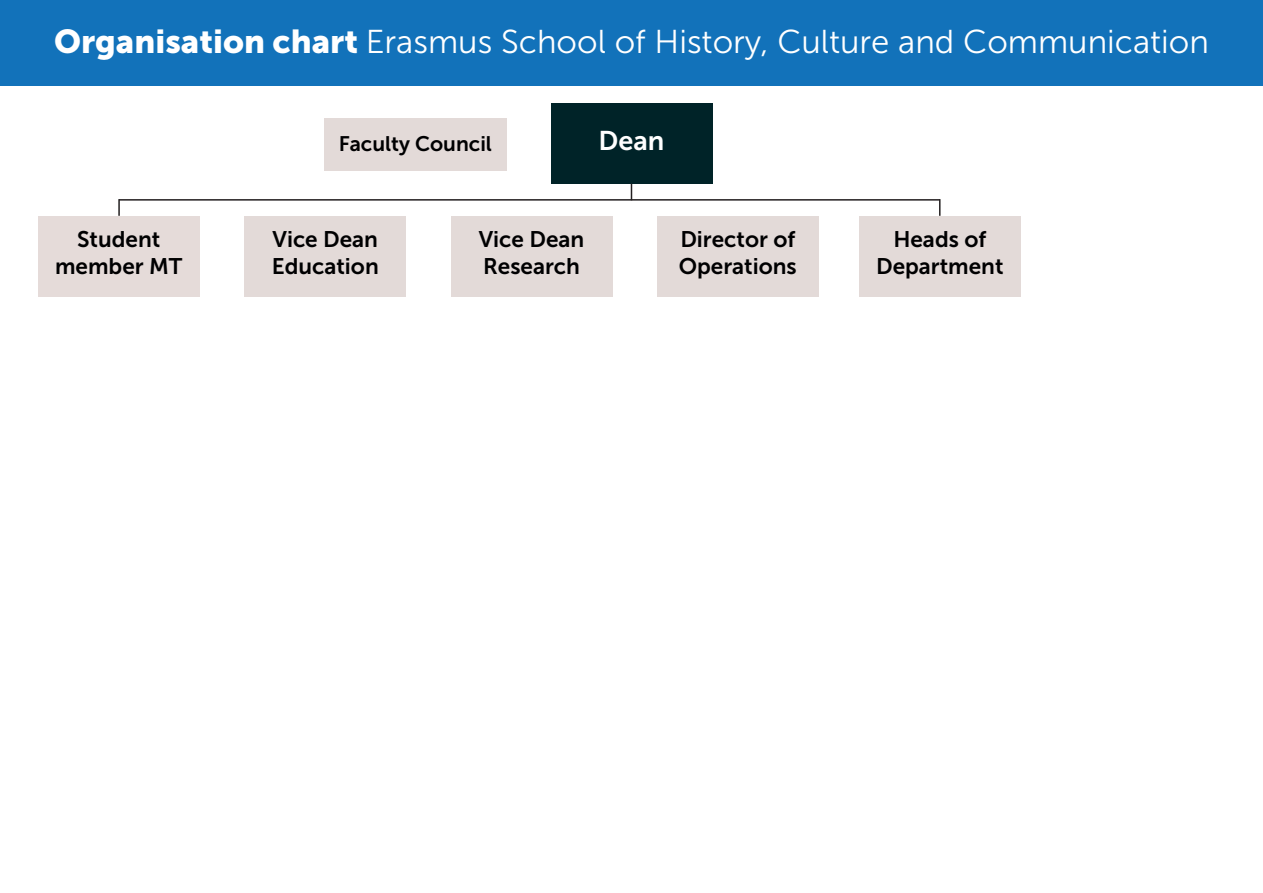
<style>
.page{position:relative;width:1263px;height:893px;background:#fff}
.page>*{position:absolute;margin:0;border:0;box-sizing:border-box;transform-origin:0 0}
.t1{font:33px "Museo Sans 300";color:#fff}
.t2{font:27px "Museo Sans 700";color:#fff}
.t3{font:22.5px/27px "Museo Sans 700";color:#000001}
.t4{font:21px "Museo Sans 700";color:#000001}
.s1{font-family:"Museo Sans 900"}
</style>
<div class="page">
<div style="left:0;top:0;width:1263px;height:86px;background:#1272ba"></div>
<div style="left:551px;top:103px;width:161px;height:81px;background:#002328"></div>
<div style="left:325px;top:118px;width:182px;height:53px;background:#e3dad8"></div>
<div style="left:657px;top:216px;width:162px;height:81px;background:#e3dad8"></div>
<div style="left:451px;top:216px;width:161px;height:81px;background:#e3dad8"></div>
<div style="left:244px;top:216px;width:162px;height:81px;background:#e3dad8"></div>
<hr style="left:119px;top:199px;width:821px;height:2px;background:#231f20">
<svg style="left:631px;top:184px;width:1px;height:15px"></svg>
<div style="left:38px;top:216px;width:162px;height:81px;background:#e5dbd9"></div>
<div style="left:859px;top:216px;width:161px;height:81px;background:#e3dad8"></div>
<svg style="left:118px;top:199px;width:2px;height:17px"></svg>
<svg style="left:939px;top:201px;width:1px;height:15px"></svg>
<p class="t1" style="left:54px;top:24px;width:1156px"><span class="s1">Organisation chart</span> Erasmus School of History, Culture and Communication</p>
<p class="t4" style="left:339px;top:132px;width:155px">Faculty Council</p>
<p class="t2" style="left:598px;top:126px;width:67px">Dean</p>
<p class="t3" style="left:55px;top:226px;width:129px;text-align:center">Student member MT</p>
<p class="t3" style="left:893px;top:226px;width:94px">Heads of</p>
<p class="t3" style="left:679px;top:226px;width:119px">Director of<br>Operations</p>
<p class="t3" style="left:272px;top:226px;width:107px">Vice Dean</p>
<p class="t3" style="left:272px;top:253px;width:108px">Education</p>
<p class="t3" style="left:479px;top:226px;width:107px">Vice Dean</p>
<p class="t3" style="left:483px;top:253px;width:98px">Research</p>
<p class="t3" style="left:876px;top:253px;width:129px">Department</p>
</div>
